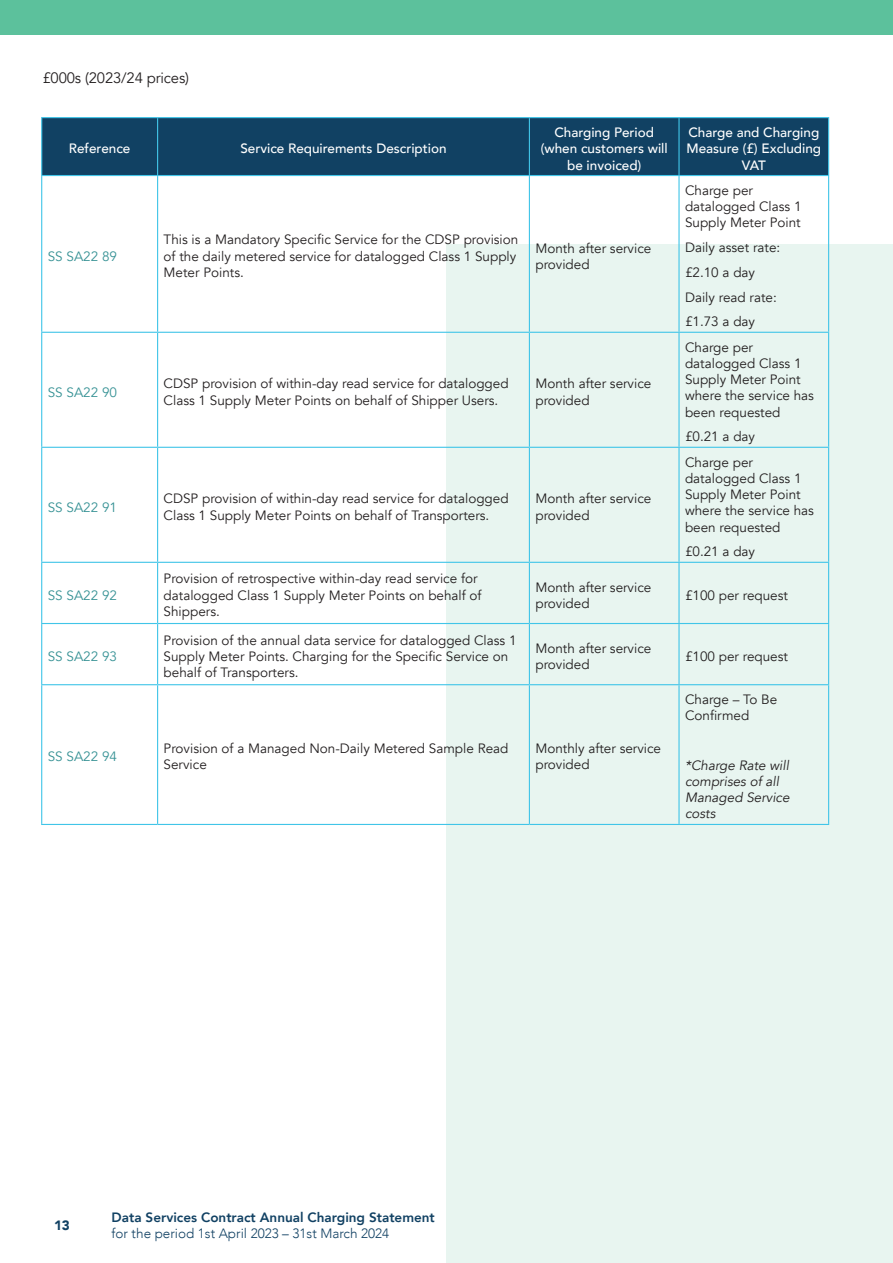
<style>
.page{position:relative;width:893px;height:1263px;background:#fff}
.page>*{position:absolute;margin:0;border:0;box-sizing:border-box;transform-origin:0 0}
.t1{font:15px "Avenir";letter-spacing:-.01em;color:#231f20}
.t2{font:13.5px/16.2px "Avenir";color:#231f20}
.t3{font:500 13.5px/16.2px "Avenir";color:#fff;text-align:center}
.t4{font:13.5px "Avenir";color:#379295}
.t5{font:italic 13.5px/16.2px "Avenir";color:#231f20}
.t6{font:800 13.5px "Avenir";color:#114163}
.t7{font:300 13.5px "Avenir";color:#114163}
.t8{font:900 13.5px "Avenir";color:#114163}
</style>
<div class="page">
<div style="left:446px;top:244px;width:447px;height:1019px;background:#e8f5f0"></div>
<div style="left:0;top:0;width:893px;height:34px;background:#5cc19c"></div>
<div style="left:42px;top:118px;width:786px;height:57px;background:#114163"></div>
<hr style="left:41px;top:117px;width:117px;height:1px;background:#41c5e8">
<hr style="left:41px;top:118px;width:1px;height:57px;background:#41c5e8">
<hr style="left:158px;top:117px;width:371px;height:1px;background:#41c5e8">
<hr style="left:157px;top:118px;width:1px;height:57px;background:#41c5e8">
<hr style="left:529px;top:117px;width:150px;height:1px;background:#41c5e8">
<hr style="left:529px;top:118px;width:1px;height:57px;background:#41c5e8">
<hr style="left:679px;top:117px;width:150px;height:1px;background:#41c5e8">
<hr style="left:678px;top:118px;width:2px;height:57px;background:#41c5e8">
<hr style="left:828px;top:118px;width:1px;height:57px;background:#41c5e8">
<hr style="left:41px;top:175px;width:117px;height:1px;background:#41c5e8">
<hr style="left:41px;top:176px;width:1px;height:156px;background:#41c5e8">
<hr style="left:158px;top:175px;width:371px;height:1px;background:#41c5e8">
<hr style="left:157px;top:176px;width:1px;height:156px;background:#41c5e8">
<hr style="left:529px;top:175px;width:150px;height:1px;background:#41c5e8">
<hr style="left:529px;top:176px;width:1px;height:156px;background:#41c5e8">
<hr style="left:679px;top:175px;width:150px;height:1px;background:#41c5e8">
<hr style="left:678px;top:176px;width:2px;height:156px;background:#41c5e8">
<hr style="left:828px;top:176px;width:1px;height:156px;background:#41c5e8">
<hr style="left:41px;top:332px;width:117px;height:1px;background:#41c5e8">
<hr style="left:41px;top:333px;width:1px;height:114px;background:#41c5e8">
<hr style="left:158px;top:332px;width:371px;height:1px;background:#41c5e8">
<hr style="left:157px;top:333px;width:1px;height:114px;background:#41c5e8">
<hr style="left:529px;top:332px;width:150px;height:1px;background:#41c5e8">
<hr style="left:529px;top:333px;width:1px;height:114px;background:#41c5e8">
<hr style="left:679px;top:332px;width:150px;height:1px;background:#41c5e8">
<hr style="left:678px;top:333px;width:2px;height:114px;background:#41c5e8">
<hr style="left:828px;top:333px;width:1px;height:114px;background:#41c5e8">
<hr style="left:41px;top:447px;width:117px;height:1px;background:#41c5e8">
<hr style="left:41px;top:448px;width:1px;height:114px;background:#41c5e8">
<hr style="left:158px;top:447px;width:371px;height:1px;background:#41c5e8">
<hr style="left:157px;top:448px;width:1px;height:114px;background:#41c5e8">
<hr style="left:529px;top:447px;width:150px;height:1px;background:#41c5e8">
<hr style="left:529px;top:448px;width:1px;height:114px;background:#41c5e8">
<hr style="left:679px;top:447px;width:150px;height:1px;background:#41c5e8">
<hr style="left:678px;top:448px;width:2px;height:114px;background:#41c5e8">
<hr style="left:828px;top:448px;width:1px;height:114px;background:#41c5e8">
<hr style="left:41px;top:562px;width:117px;height:1px;background:#41c5e8">
<hr style="left:41px;top:563px;width:1px;height:60px;background:#41c5e8">
<hr style="left:158px;top:562px;width:371px;height:1px;background:#41c5e8">
<hr style="left:157px;top:563px;width:1px;height:60px;background:#41c5e8">
<hr style="left:529px;top:562px;width:150px;height:1px;background:#41c5e8">
<hr style="left:529px;top:563px;width:1px;height:60px;background:#41c5e8">
<hr style="left:679px;top:562px;width:150px;height:1px;background:#41c5e8">
<hr style="left:678px;top:563px;width:2px;height:60px;background:#41c5e8">
<hr style="left:828px;top:563px;width:1px;height:60px;background:#41c5e8">
<hr style="left:41px;top:623px;width:117px;height:1px;background:#41c5e8">
<hr style="left:41px;top:624px;width:1px;height:60px;background:#41c5e8">
<hr style="left:158px;top:623px;width:371px;height:1px;background:#41c5e8">
<hr style="left:157px;top:624px;width:1px;height:60px;background:#41c5e8">
<hr style="left:529px;top:623px;width:150px;height:1px;background:#41c5e8">
<hr style="left:529px;top:624px;width:1px;height:60px;background:#41c5e8">
<hr style="left:679px;top:623px;width:150px;height:1px;background:#41c5e8">
<hr style="left:678px;top:624px;width:2px;height:60px;background:#41c5e8">
<hr style="left:828px;top:624px;width:1px;height:60px;background:#41c5e8">
<hr style="left:41px;top:684px;width:117px;height:1px;background:#41c5e8">
<hr style="left:41px;top:685px;width:1px;height:139px;background:#41c5e8">
<hr style="left:158px;top:684px;width:371px;height:1px;background:#41c5e8">
<hr style="left:157px;top:685px;width:1px;height:139px;background:#41c5e8">
<hr style="left:529px;top:684px;width:150px;height:1px;background:#41c5e8">
<hr style="left:529px;top:685px;width:1px;height:139px;background:#41c5e8">
<hr style="left:679px;top:684px;width:150px;height:1px;background:#41c5e8">
<hr style="left:678px;top:685px;width:2px;height:139px;background:#41c5e8">
<hr style="left:828px;top:685px;width:1px;height:139px;background:#41c5e8">
<hr style="left:41px;top:824px;width:117px;height:1px;background:#41c5e8">
<hr style="left:158px;top:824px;width:371px;height:1px;background:#41c5e8">
<hr style="left:529px;top:824px;width:150px;height:1px;background:#41c5e8">
<hr style="left:679px;top:824px;width:150px;height:1px;background:#41c5e8">
<p class="t1" style="left:43px;top:69px;width:148px">£000s (2023/24 prices)</p>
<p class="t3" style="left:69px;top:140px;width:63px">Reference</p>
<p class="t3" style="left:240px;top:140px;width:208px">Service Requirements Description</p>
<p class="t3" style="left:541px;top:124px;width:129px">Charging Period (when customers will be invoiced)</p>
<p class="t3" style="left:686px;top:124px;width:136px">Charge and Charging<br>Measure (£) Excluding<br>VAT</p>
<p class="t4" style="left:48px;top:248px;width:71px">SS SA22 89</p>
<p class="t2" style="left:164px;top:232px;width:356px">This is a Mandatory Specific Service for the CDSP provision of the daily metered service for datalogged Class 1 Supply<br>Meter Points.</p>
<p class="t2" style="left:535px;top:240px;width:117px">Month after service provided</p>
<p class="t4" style="left:48px;top:384px;width:71px">SS SA22 90</p>
<p class="t2" style="left:164px;top:376px;width:346px">CDSP provision of within-day read service for datalogged<br>Class 1 Supply Meter Points on behalf of Shipper Users.</p>
<p class="t2" style="left:535px;top:376px;width:117px">Month after service provided</p>
<p class="t4" style="left:48px;top:499px;width:71px">SS SA22 91</p>
<p class="t2" style="left:164px;top:491px;width:346px">CDSP provision of within-day read service for datalogged<br>Class 1 Supply Meter Points on behalf of Transporters.</p>
<p class="t2" style="left:535px;top:491px;width:117px">Month after service provided</p>
<p class="t2" style="left:685px;top:183px;width:118px">Charge per datalogged Class 1<br>Supply Meter Point</p>
<p class="t2" style="left:685px;top:235px;width:97px;line-height:24.8px">Daily asset rate: £2.10 a day<br>Daily read rate: £1.73 a day</p>
<p class="t2" style="left:685px;top:339px;width:131px">Charge per datalogged Class 1<br>Supply Meter Point where the service has been requested</p>
<p class="t2" style="left:685px;top:429px;width:72px">£0.21 a day</p>
<p class="t2" style="left:685px;top:454px;width:131px">Charge per datalogged Class 1<br>Supply Meter Point where the service has been requested</p>
<p class="t2" style="left:685px;top:544px;width:72px">£0.21 a day</p>
<p class="t4" style="left:48px;top:587px;width:71px">SS SA22 92</p>
<p class="t4" style="left:48px;top:648px;width:71px">SS SA22 93</p>
<p class="t2" style="left:164px;top:571px;width:320px">Provision of retrospective within-day read service for datalogged Class 1 Supply Meter Points on behalf of<br>Shippers.</p>
<p class="t2" style="left:535px;top:579px;width:117px">Month after service provided</p>
<p class="t2" style="left:685px;top:587px;width:105px">£100 per request</p>
<p class="t2" style="left:164px;top:632px;width:355px">Provision of the annual data service for datalogged Class 1<br>Supply Meter Points. Charging for the Specific Service on behalf of Transporters.</p>
<p class="t2" style="left:535px;top:640px;width:117px">Month after service provided</p>
<p class="t2" style="left:685px;top:648px;width:105px">£100 per request</p>
<p class="t4" style="left:48px;top:749px;width:71px">SS SA22 94</p>
<p class="t2" style="left:164px;top:741px;width:346px">Provision of a Managed Non-Daily Metered Sample Read<br>Service</p>
<p class="t2" style="left:535px;top:741px;width:127px">Monthly after service provided</p>
<p class="t2" style="left:685px;top:692px;width:94px">Charge – To Be<br>Confirmed</p>
<p class="t5" style="left:685px;top:757px;width:106px">*Charge Rate will comprises of all<br>Managed Service costs</p>
<p class="t8" style="left:54px;top:1214px;width:17px">13</p>
<p class="t6" style="left:112px;top:1206px;width:325px">Data Services Contract Annual Charging Statement</p>
<p class="t7" style="left:112px;top:1225px;width:279px">for the period 1st April 2023 – 31st March 2024</p>
</div>
